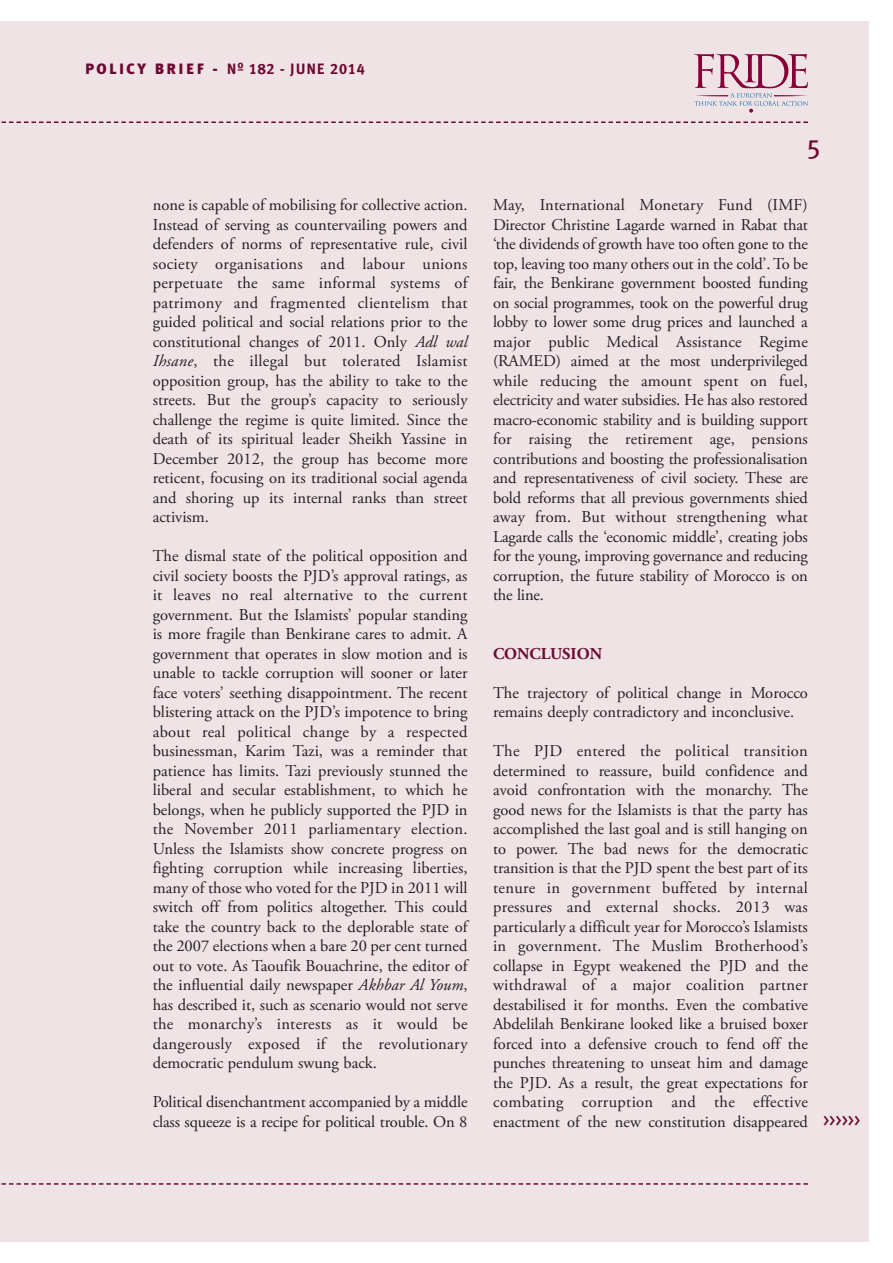
<style>
.page{position:relative;width:893px;height:1263px;background:#fff}
.page>*{position:absolute;margin:0;border:0;box-sizing:border-box;transform-origin:0 0}
.t1{font:27px "Meta Plus Book Caps";color:#6c0932}
.t2{font:18px "Meta Plus Book Caps";color:#6c0932}
.t3{font:16.5px/19.5px "Adobe Garamond Pro";color:#231f20;text-align:justify}
.t4{font:700 16.5px "Adobe Garamond Pro";color:#6c0932}
.t5{font:15px "Meta Plus Bold Caps";letter-spacing:.055em;color:#6c0932}
.s1{font-family:"Meta Plus";font-weight:900}
.s2{font-style:italic}
</style>
<div class="page">
<div style="left:0;top:22px;width:869px;height:1220px;background:#efe3e5"></div>
<svg style="left:694px;top:54px;width:114px;height:58px"></svg>
<svg style="left:1px;top:121px;width:807px;height:2px"></svg>
<svg style="left:1px;top:1183px;width:807px;height:2px"></svg>
<p class="t5" style="left:85px;top:60px;width:281px"><span class="s1">POLICY BRIEF -</span> Nº 182 - JUNE 2014</p>
<p class="t3" style="left:153px;top:196px;width:316px">none is capable of mobilising for collective action.<br>Instead of serving as countervailing powers and defenders of norms of representative rule, civil society organisations and labour unions perpetuate the same informal systems of patrimony and fragmented clientelism that guided political and social relations prior to the constitutional changes of 2011. Only <span class="s2">Adl wal Ihsane</span>, the illegal but tolerated Islamist opposition group, has the ability to take to the streets. But the group’s capacity to seriously challenge the regime is quite limited. Since the death of its spiritual leader Sheikh Yassine in December 2012, the group has become more reticent, focusing on its traditional social agenda and shoring up its internal ranks than street activism.</p>
<p class="t3" style="left:153px;top:547px;width:316px">The dismal state of the political opposition and civil society boosts the PJD’s approval ratings, as it leaves no real alternative to the current government. But the Islamists’ popular standing is more fragile than Benkirane cares to admit. A government that operates in slow motion and is unable to tackle corruption will sooner or later face voters’ seething disappointment. The recent blistering attack on the PJD’s impotence to bring about real political change by a respected businessman, Karim Tazi, was a reminder that patience has limits. Tazi previously stunned the liberal and secular establishment, to which he belongs, when he publicly supported the PJD in the November 2011 parliamentary election.<br>Unless the Islamists show concrete progress on fighting corruption while increasing liberties, many of those who voted for the PJD in 2011 will switch off from politics altogether. This could take the country back to the deplorable state of the 2007 elections when a bare 20 per cent turned out to vote. As Taoufik Bouachrine, the editor of the influential daily newspaper <span class="s2">Akhbar Al Youm</span>, has described it, such as scenario would not serve the monarchy’s interests as it would be dangerously exposed if the revolutionary democratic pendulum swung back.</p>
<p class="t3" style="left:153px;top:1093px;width:316px">Political disenchantment accompanied by a middle class squeeze is a recipe for political trouble. On 8</p>
<h1 class="t1" style="left:806px;top:133px;width:16px">5</h1>
<p class="t3" style="left:493px;top:196px;width:316px">May, International Monetary Fund (IMF)<br>Director Christine Lagarde warned in Rabat that ‘the dividends of growth have too often gone to the top, leaving too many others out in the cold’. To be fair, the Benkirane government boosted funding on social programmes, took on the powerful drug lobby to lower some drug prices and launched a major public Medical Assistance Regime (RAMED) aimed at the most underprivileged while reducing the amount spent on fuel, electricity and water subsidies. He has also restored macro-economic stability and is building support for raising the retirement age, pensions contributions and boosting the professionalisation and representativeness of civil society. These are bold reforms that all previous governments shied away from. But without strengthening what Lagarde calls the ‘economic middle’, creating jobs for the young, improving governance and reducing corruption, the future stability of Morocco is on the line.</p>
<p class="t4" style="left:493px;top:647px;width:110px">CONCLUSION</p>
<p class="t3" style="left:493px;top:684px;width:316px">The trajectory of political change in Morocco remains deeply contradictory and inconclusive.</p>
<p class="t3" style="left:493px;top:742px;width:316px">The PJD entered the political transition determined to reassure, build confidence and avoid confrontation with the monarchy. The good news for the Islamists is that the party has accomplished the last goal and is still hanging on to power. The bad news for the democratic transition is that the PJD spent the best part of its tenure in government buffeted by internal pressures and external shocks. 2013 was particularly a difficult year for Morocco’s Islamists in government. The Muslim Brotherhood’s collapse in Egypt weakened the PJD and the withdrawal of a major coalition partner destabilised it for months. Even the combative Abdelilah Benkirane looked like a bruised boxer forced into a defensive crouch to fend off the punches threatening to unseat him and damage the PJD. As a result, the great expectations for combating corruption and the effective enactment of the new constitution disappeared</p>
<p class="t2" style="left:823px;top:1109px;width:39px">&gt;&gt;&gt;&gt;&gt;&gt;</p>
</div>
